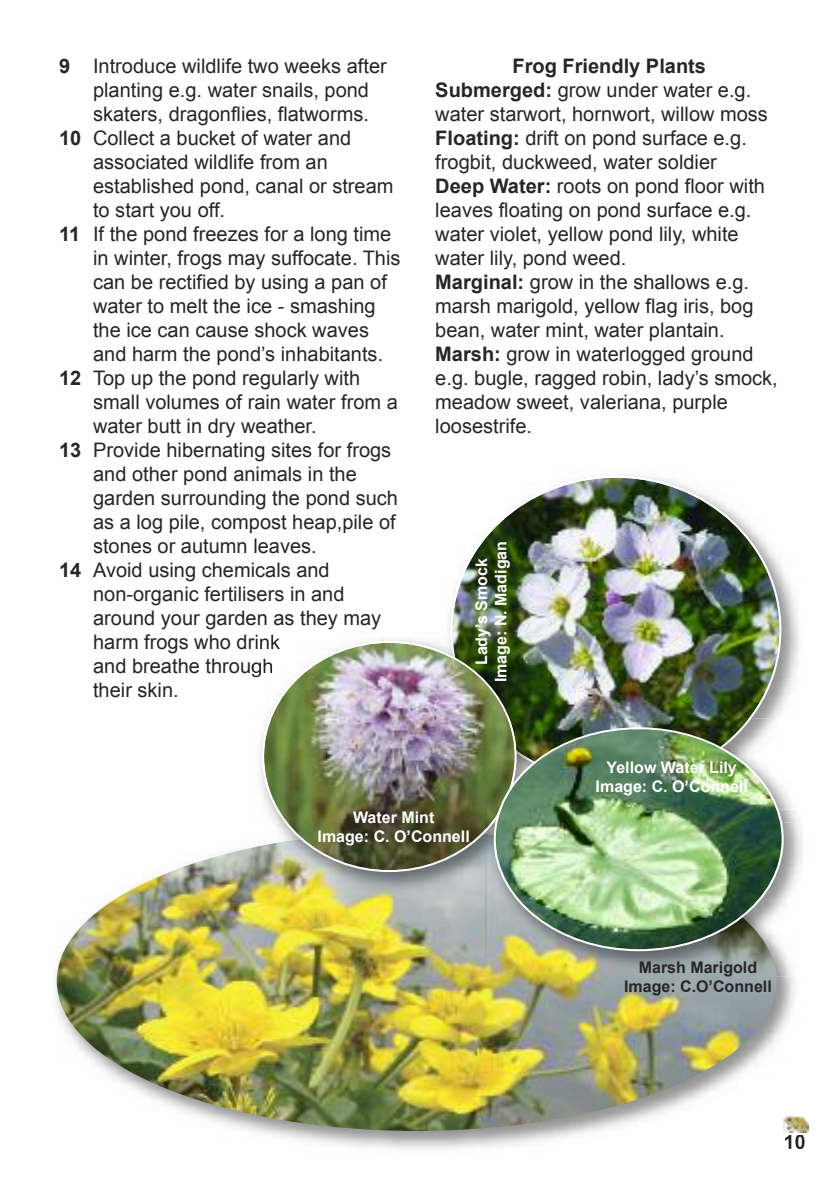
<style>
.page{position:relative;width:840px;height:1191px;background:#fff}
.page>*{position:absolute;margin:0;border:0;box-sizing:border-box;transform-origin:0 0}
.t1{font:20px/24px "Arial";color:#272627}
.t2{font:700 20px "Arial";color:#272627}
.t3{font:700 16px/19.2px "Arial";color:#fff;text-align:center}
.t4{font:700 16px/19.2px "Arial";color:#272627;text-align:center}
.s1{font-weight:700}
</style>
<div class="page">
<img style="left:802px;top:1116px;width:5px;height:16px">
<img style="left:55px;top:847px;width:746px;height:303px">
<img style="left:784px;top:1134px;width:18px;height:15px">
<svg style="left:783px;top:1132px;width:19px;height:2px"></svg>
<img style="left:783px;top:1115px;width:19px;height:17px">
<img style="left:57px;top:831px;width:719px;height:299px;border-radius:50%">
<img style="left:449px;top:474px;width:350px;height:238px">
<img style="left:450px;top:476px;width:331px;height:242px">
<img style="left:252px;top:634px;width:166px;height:151px">
<img style="left:252px;top:845px;width:233px;height:53px">
<img style="left:452px;top:632px;width:90px;height:86px">
<img style="left:262px;top:641px;width:254px;height:231px">
<img style="left:776px;top:822px;width:26px;height:154px">
<img style="left:485px;top:898px;width:291px;height:78px">
<img style="left:542px;top:718px;width:206px;height:9px">
<img style="left:485px;top:832px;width:8px;height:2px">
<img style="left:485px;top:834px;width:8px;height:64px">
<img style="left:516px;top:718px;width:26px;height:9px">
<img style="left:485px;top:718px;width:29px;height:111px">
<img style="left:493px;top:727px;width:290px;height:224px">
<p class="t1" style="left:59px;top:54px;width:329px"><span class="s1">9</span> Introduce wildlife two weeks after</p>
<p class="t1" style="left:93px;top:78px;width:277px">planting e.g. water snails, pond</p>
<p class="t1" style="left:93px;top:102px;width:277px">skaters, dragonflies, flatworms.</p>
<p class="t1" style="left:59px;top:126px;width:293px"><span class="s1">10</span> Collect a bucket of water and</p>
<p class="t1" style="left:93px;top:150px;width:236px">associated wildlife from an</p>
<p class="t1" style="left:93px;top:174px;width:302px">established pond, canal or stream</p>
<p class="t1" style="left:93px;top:198px;width:133px">to start you off.</p>
<p class="t1" style="left:59px;top:222px;width:333px"><span class="s1">11</span> If the pond freezes for a long time</p>
<p class="t1" style="left:93px;top:246px;width:309px">in winter, frogs may suffocate. This</p>
<p class="t1" style="left:93px;top:270px;width:295px">can be rectified by using a pan of</p>
<p class="t1" style="left:93px;top:294px;width:284px">water to melt the ice - smashing</p>
<p class="t1" style="left:93px;top:318px;width:277px">the ice can cause shock waves</p>
<p class="t1" style="left:93px;top:342px;width:291px">and harm the pond’s inhabitants.</p>
<p class="t1" style="left:59px;top:366px;width:302px"><span class="s1">12</span> Top up the pond regularly with</p>
<p class="t1" style="left:93px;top:390px;width:306px">small volumes of rain water from a</p>
<p class="t1" style="left:93px;top:414px;width:225px">water butt in dry weather.</p>
<p class="t1" style="left:59px;top:438px;width:333px"><span class="s1">13</span> Provide hibernating sites for frogs</p>
<p class="t1" style="left:93px;top:462px;width:265px">and other pond animals in the</p>
<p class="t1" style="left:93px;top:486px;width:306px">garden surrounding the pond such</p>
<p class="t1" style="left:93px;top:510px;width:304px">as a log pile, compost heap,pile of</p>
<p class="t1" style="left:93px;top:534px;width:225px">stones or autumn leaves.</p>
<p class="t1" style="left:59px;top:558px;width:272px"><span class="s1">14</span> Avoid using chemicals and</p>
<p class="t1" style="left:93px;top:582px;width:253px">non-organic fertilisers in and</p>
<p class="t1" style="left:93px;top:606px;width:289px">around your garden as they may</p>
<p class="t1" style="left:93px;top:630px;width:188px">harm frogs who drink</p>
<p class="t1" style="left:93px;top:654px;width:182px">and breathe through</p>
<p class="t1" style="left:93px;top:678px;width:87px">their skin.</p>
<p class="t1" style="left:435px;top:54px;width:344px;text-indent:77px"><span class="s1">Frog Friendly Plants<br>Submerged:</span> grow under water e.g. water starwort, hornwort, willow moss<br><span class="s1">Floating:</span> drift on pond surface e.g. frogbit, duckweed, water soldier<br><span class="s1">Deep Water:</span> roots on pond floor with leaves floating on pond surface e.g. water violet, yellow pond lily, white water lily, pond weed.<br><span class="s1">Marginal:</span> grow in the shallows e.g. marsh marigold, yellow flag iris, bog bean, water mint, water plantain.<br><span class="s1">Marsh:</span> grow in waterlogged ground e.g. bugle, ragged robin, lady’s smock, meadow sweet, valeriana, purple loosestrife.</p>
<p class="t3" style="left:471px;top:682px;width:143px;rotate:-90deg">Lady’s Smock<br>Image: N. Madigan</p>
<p class="t3" style="left:595px;top:757px;width:154px">Yellow Water Lily<br>Image: C. O’Connell</p>
<p class="t3" style="left:317px;top:807px;width:154px">Water Mint<br>Image: C. O’Connell</p>
<p class="t4" style="left:623px;top:957px;width:149px">Marsh Marigold<br>Image: C.O’Connell</p>
<p class="t2" style="left:783px;top:1130px;width:24px">10</p>
</div>
